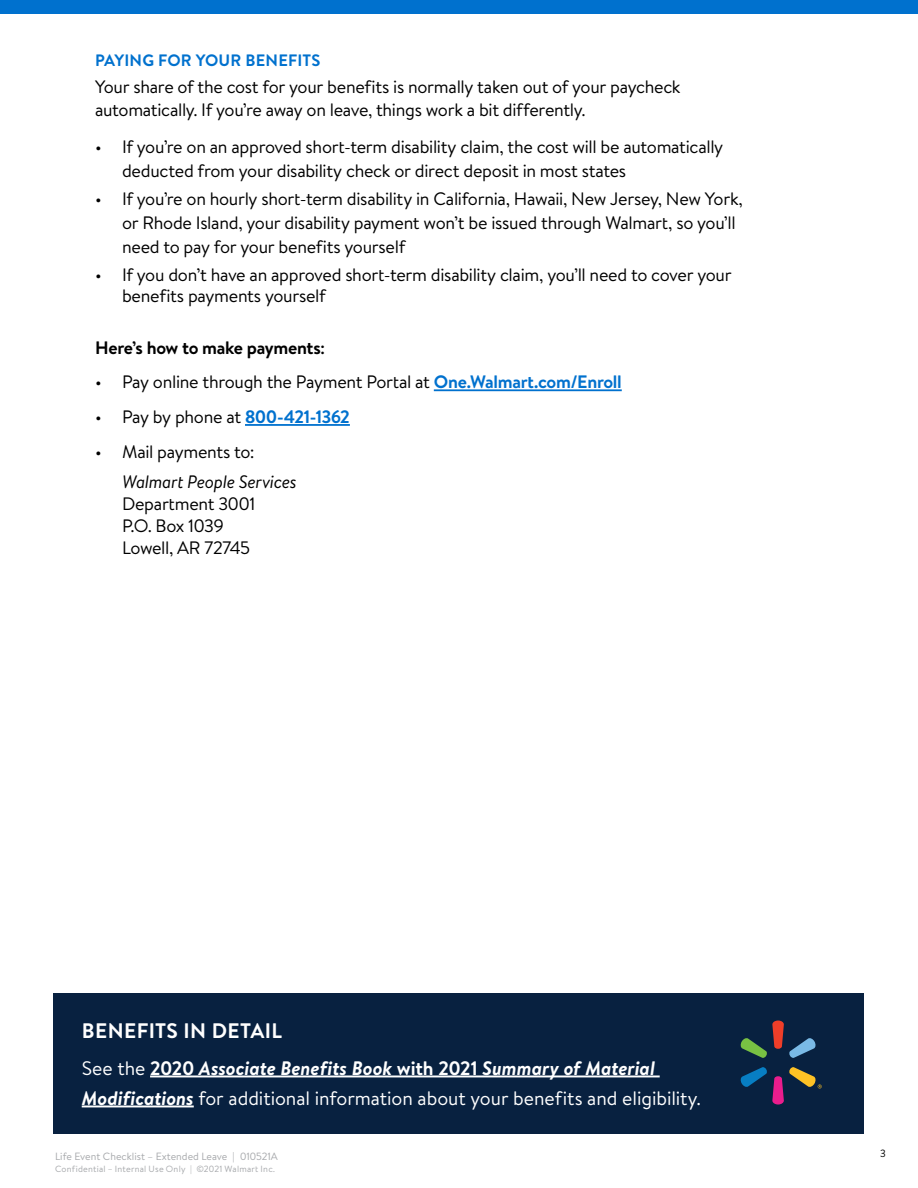
<style>
.page{position:relative;width:918px;height:1188px;background:#fff}
.page>*{position:absolute;margin:0;border:0;box-sizing:border-box;transform-origin:0 0}
.t1{font:700 21px "Bogle";letter-spacing:.02em;color:#fff}
.t2{font:19.5px/30px "Bogle";letter-spacing:-.005em;color:#fff}
.t3{font:18px/24px "Bogle";letter-spacing:-.02em;color:#000}
.t4{font:700 18px "Bogle";letter-spacing:-.015em;color:#000}
.t5{font:italic 18px "Bogle";letter-spacing:-.02em;color:#000}
.t6{font:700 16.5px "Bogle";letter-spacing:.015em;color:#0071ce}
.t7{font:10.5px "Bogle";color:#a7a9ac}
.t8{font:10.5px "Bogle";color:#000}
.t9{font:9px "Bogle";letter-spacing:.025em;color:#a7a9ac}
.s1{font-weight:700;color:#0071ce}
.s2{font-weight:700}
.s3{font-weight:700;font-style:italic}
</style>
<div class="page">
<div style="left:0;top:0;width:918px;height:14px;background:#0071ce"></div>
<hr style="left:434px;top:389px;width:188px;height:2px;background:#0071ce">
<hr style="left:245px;top:424px;width:105px;height:2px;background:#0071ce">
<div style="left:53px;top:994px;width:811px;height:140px;background:#082140"></div>
<hr style="left:150px;top:1075px;width:510px;height:2px;background:#fff">
<hr style="left:82px;top:1105px;width:112px;height:2px;background:#fff">
<svg style="left:740px;top:1067px;width:82px;height:38px"></svg>
<svg style="left:740px;top:1021px;width:76px;height:37px"></svg>
<p class="t6" style="left:95px;top:48px;width:227px">PAYING FOR YOUR BENEFITS</p>
<p class="t3" style="left:95px;top:75px;width:587px;line-height:22.5px">Your share of the cost for your benefits is normally taken out of your paycheck automatically. If you’re away on leave, things work a bit differently.</p>
<p class="t3" style="left:122px;top:135px;width:603px;text-indent:-27px">• If you’re on an approved short-term disability claim, the cost will be automatically deducted from your disability check or direct deposit in most states</p>
<p class="t3" style="left:122px;top:186px;width:622px;text-indent:-27px">• If you’re on hourly short-term disability in California, Hawaii, New Jersey, New York, or Rhode Island, your disability payment won’t be issued through Walmart, so you’ll need to pay for your benefits yourself</p>
<p class="t3" style="left:122px;top:264px;width:611px;line-height:21px;text-indent:-27px">• If you don’t have an approved short-term disability claim, you’ll need to cover your benefits payments yourself</p>
<p class="t4" style="left:95px;top:335px;width:232px">Here’s how to make payments:</p>
<p class="t3" style="left:95px;top:370px;width:528px">• Pay online through the Payment Portal at <span class="s1">One.Walmart.com/Enroll</span></p>
<p class="t3" style="left:95px;top:404px;width:256px">• Pay by phone at <span class="s1">800-421-1362</span></p>
<p class="t3" style="left:95px;top:439px;width:161px">• Mail payments to:</p>
<p class="t5" style="left:122px;top:470px;width:176px">Walmart People Services</p>
<p class="t3" style="left:122px;top:492px;width:135px;line-height:22px">Department 3001<br>P.O. Box 1039<br>Lowell, AR 72745</p>
<p class="t1" style="left:82px;top:1016px;width:202px">BENEFITS IN DETAIL</p>
<p class="t2" style="left:82px;top:1052px;width:621px">See the <span class="s2">2020</span> <span class="s3">Associate Benefits Book</span> <span class="s2">with 2021</span> <span class="s3">Summary of Material<br>Modifications</span> for additional information about your benefits and eligibility.</p>
<p class="t7" style="left:55px;top:1149px;width:224px">Life Event Checklist – Extended Leave | 010521A</p>
<p class="t9" style="left:55px;top:1163px;width:221px">Confidential – Internal Use Only | ©2021 Walmart Inc.</p>
<p class="t8" style="left:880px;top:1146px;width:7px">3</p>
</div>
